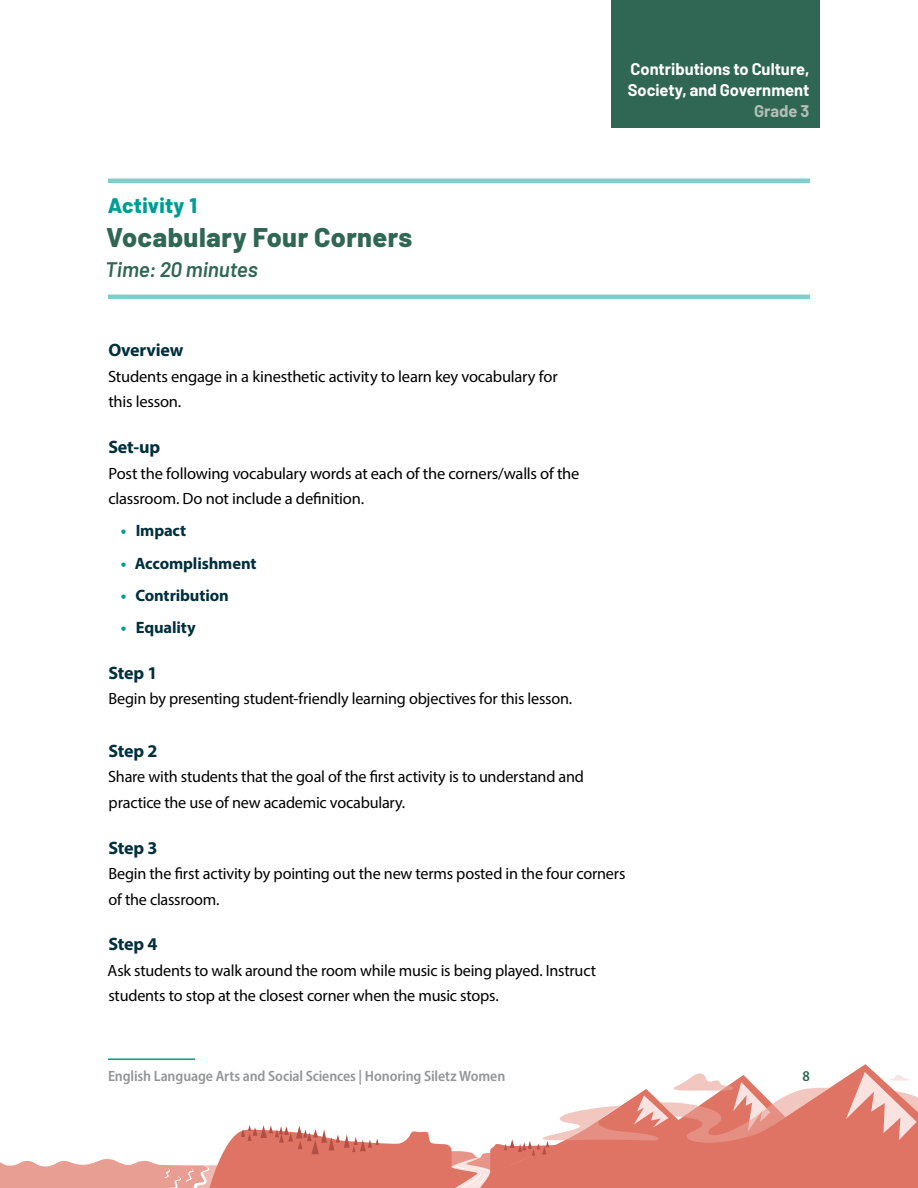
<style>
.page{position:relative;width:918px;height:1188px;background:#fff}
.page>*{position:absolute;margin:0;border:0;box-sizing:border-box;transform-origin:0 0}
.Activity_Header{font:800 27px "Barlow";letter-spacing:.015em;color:#306754}
.Activity_Time{font:italic 600 21px "Barlow";letter-spacing:-.005em;color:#306754}
.Activity_Number{font:800 21px "Barlow";letter-spacing:.015em;color:#009c94}
.Activity_Subhead{font:700 18px "Myriad Pro";letter-spacing:-.01em;color:#002f3d}
.t1{font:700 16.5px/21px "Barlow";color:#fff}
.t2{font:700 16.5px "Myriad Pro";letter-spacing:-.01em;color:#002f3d}
.t3{font:700 16.5px "Barlow";color:#b3bfb8}
.Body{font:16.35px/25.5px "Myriad Pro";letter-spacing:-.015em;color:#000}
.t4{font:600 semi-condensed 15px "Myriad Pro";letter-spacing:-.005em;color:#939598}
.t5{font:600 semi-condensed 15px "Myriad Pro";color:#306754}
.s1{color:#009c94}
</style>
<div class="page">
<hr style="left:108px;top:179px;width:702px;height:4px;background:#80cec9">
<hr style="left:108px;top:295px;width:702px;height:4px;background:#80cec9">
<hr style="left:108px;top:1058px;width:87px;height:2px;background:#009c94">
<svg style="left:0;top:1159px;width:205px;height:29px"></svg>
<svg style="left:205px;top:1064px;width:669px;height:124px"></svg>
<svg style="left:241px;top:1125px;width:138px;height:29px"></svg>
<svg style="left:438px;top:1072px;width:480px;height:116px"></svg>
<div style="left:612px;top:0;width:208px;height:128px;background:#306754"></div>
<p class="Activity_Number" style="left:108px;top:190px;width:91px">Activity 1</p>
<p class="Activity_Header" style="left:106px;top:217px;width:308px">Vocabulary Four Corners</p>
<p class="Activity_Time" style="left:105px;top:254px;width:154px">Time: 20 minutes</p>
<p class="t1" style="left:628px;top:57px;width:183px">Contributions to Culture,<br>Society, and Government</p>
<p class="t3" style="left:754px;top:99px;width:57px">Grade 3</p>
<p class="Activity_Subhead" style="left:108px;top:339px;width:77px">Overview</p>
<p class="Body" style="left:108px;top:363px;width:451px">Students engage in a kinesthetic activity to learn key vocabulary for this lesson.</p>
<p class="Activity_Subhead" style="left:108px;top:435px;width:53px">Set-up</p>
<p class="Body" style="left:109px;top:460px;width:472px">Post the following vocabulary words at each of the corners/walls of the classroom. Do not include a definition.</p>
<p class="t2" style="left:121px;top:520px;width:67px"><span class="s1">•</span> Impact</p>
<p class="t2" style="left:121px;top:552px;width:137px"><span class="s1">•</span> Accomplishment</p>
<p class="t2" style="left:121px;top:585px;width:110px"><span class="s1">•</span> Contribution</p>
<p class="t2" style="left:121px;top:617px;width:76px"><span class="s1">•</span> Equality</p>
<p class="Activity_Subhead" style="left:108px;top:661px;width:51px">Step 1</p>
<p class="Body" style="left:109px;top:686px;width:465px">Begin by presenting student-friendly learning objectives for this lesson.</p>
<p class="Activity_Subhead" style="left:108px;top:739px;width:51px">Step 2</p>
<p class="Body" style="left:108px;top:764px;width:477px">Share with students that the goal of the first activity is to understand and practice the use of new academic vocabulary.</p>
<p class="Activity_Subhead" style="left:108px;top:836px;width:51px">Step 3</p>
<p class="Body" style="left:109px;top:861px;width:518px">Begin the first activity by pointing out the new terms posted in the four corners of the classroom.</p>
<p class="Activity_Subhead" style="left:108px;top:933px;width:51px">Step 4</p>
<p class="Body" style="left:107px;top:957px;width:490px">Ask students to walk around the room while music is being played. Instruct students to stop at the closest corner when the music stops.</p>
<p class="t4" style="left:108px;top:1066px;width:399px">English Language Arts and Social Sciences | Honoring Siletz Women</p>
<p class="t5" style="left:803px;top:1066px;width:9px">8</p>
</div>
